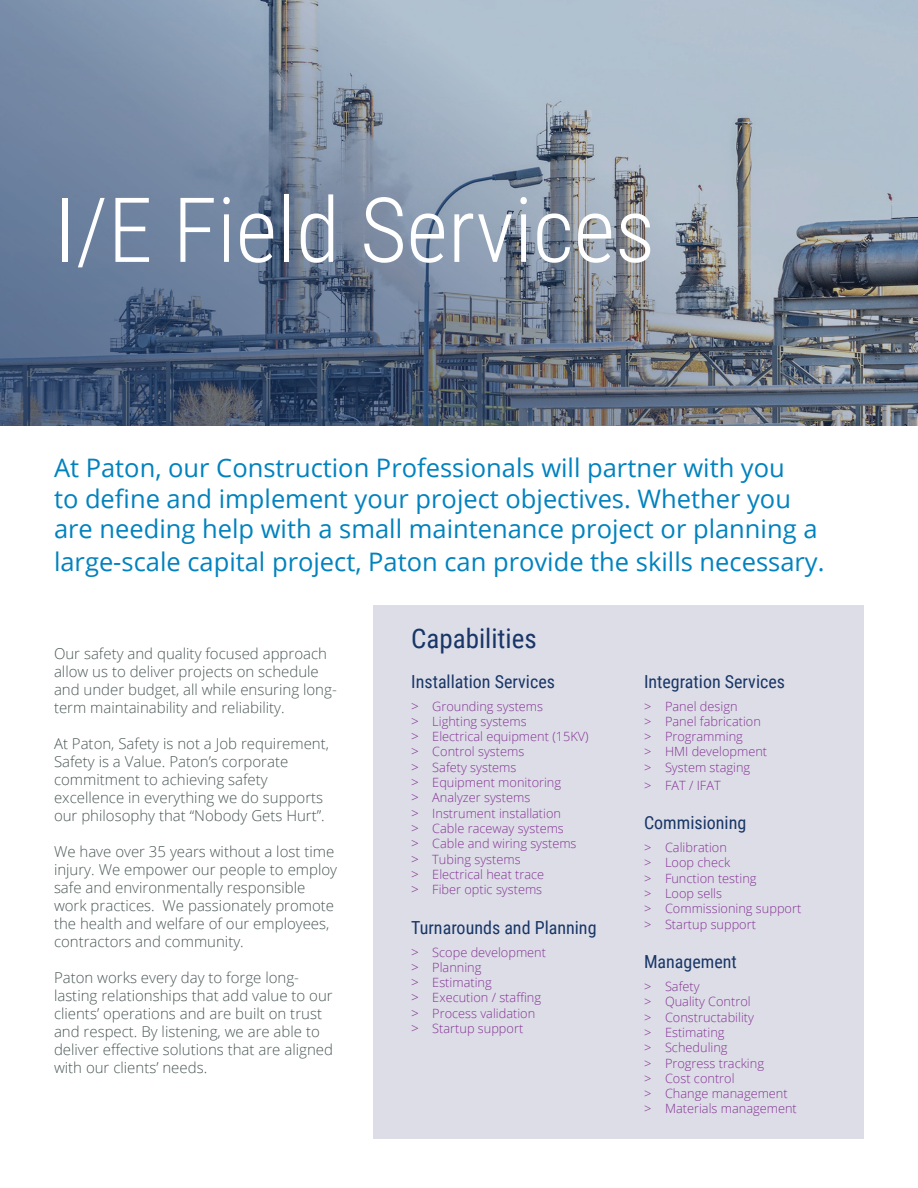
<style>
.page{position:relative;width:918px;height:1188px;background:#fff}
.page>*{position:absolute;margin:0;border:0;box-sizing:border-box;transform-origin:0 0}
.t1{font:300 90px "Roboto Condensed";color:#fff}
.t2{font:27px "Roboto Condensed";color:#183667}
.t3{font:25.5px/31.2px "Open Sans";color:#0082bf}
.t4{font:18px "Roboto Condensed";color:#183667}
.t5{font:300 15px/18px "Open Sans";color:#4c5858}
.t6{font:300 12.75px/15.3px "Open Sans";color:#843494}
.s1{font-size:13.5px}
</style>
<div class="page">
<div style="left:374px;top:605px;width:490px;height:533px;background:#dddde7"></div>
<svg style="left:0;top:0;width:918px;height:426px;background:#7e8da0"></svg>
<h1 class="t1" style="left:54px;top:178px;width:603px">I/E Field Services</h1>
<p class="t3" style="left:54px;top:452px;width:772px">At Paton, our Construction Professionals will partner with you<br>to define and implement your project objectives. Whether you are needing help with a small maintenance project or planning a large-scale capital project, Paton can provide the skills necessary.</p>
<p class="t5" style="left:54px;top:645px;width:284px">Our safety and quality focused approach allow us to deliver projects on schedule and under budget, all while ensuring long&shy;term maintainability and reliability.</p>
<p class="t5" style="left:54px;top:735px;width:277px">At Paton, Safety is not a Job requirement, Safety is a Value. Paton’s corporate commitment to achieving safety excellence in everything we do supports our philosophy that “Nobody Gets Hurt”.</p>
<p class="t5" style="left:54px;top:843px;width:285px">We have over 35 years without a lost time injury. We empower our people to employ safe and environmentally responsible work practices. We passionately promote the health and welfare of our employees, contractors and community.</p>
<p class="t5" style="left:54px;top:969px;width:281px">Paton works every day to forge long&shy;lasting relationships that add value to our clients’ operations and are built on trust and respect. By listening, we are able to deliver effective solutions that are aligned with our clients’ needs.</p>
<h2 class="t2" style="left:411px;top:623px;width:127px">Capabilities</h2>
<p class="t4" style="left:411px;top:671px;width:145px">Installation Services</p>
<p class="t6" style="left:411px;top:698px;width:179px"><span class="s1">&gt;</span> Grounding systems<br><span class="s1">&gt;</span> Lighting systems<br><span class="s1">&gt;</span> Electrical equipment (15KV) <span class="s1">&gt;</span> Control systems<br><span class="s1">&gt;</span> Safety systems<br><span class="s1">&gt;</span> Equipment monitoring<br><span class="s1">&gt;</span> Analyzer systems<br><span class="s1">&gt;</span> Instrument installation<br><span class="s1">&gt;</span> Cable raceway systems<br><span class="s1">&gt;</span> Cable and wiring systems<br><span class="s1">&gt;</span> Tubing systems<br><span class="s1">&gt;</span> Electrical heat trace<br><span class="s1">&gt;</span> Fiber optic systems</p>
<p class="t4" style="left:411px;top:917px;width:187px">Turnarounds and Planning</p>
<p class="t6" style="left:411px;top:944px;width:136px"><span class="s1">&gt;</span> Scope development <span class="s1">&gt;</span> Planning<br><span class="s1">&gt;</span> Estimating<br><span class="s1">&gt;</span> Execution / staffing <span class="s1">&gt;</span> Process validation <span class="s1">&gt;</span> Startup support</p>
<p class="t4" style="left:644px;top:671px;width:143px">Integration Services</p>
<p class="t6" style="left:644px;top:698px;width:125px">&gt; Panel design<br>&gt; Panel fabrication &gt; Programming<br>&gt; HMI development &gt; System staging</p>
<p class="t6" style="left:644px;top:777px;width:78px">&gt; FAT / IFAT</p>
<p class="t4" style="left:644px;top:813px;width:104px">Commisioning</p>
<p class="t6" style="left:644px;top:840px;width:159px">&gt; Calibration<br>&gt; Loop check<br>&gt; Function testing<br>&gt; Loop sells<br>&gt; Commissioning support &gt; Startup support</p>
<p class="t4" style="left:644px;top:952px;width:94px">Management</p>
<p class="t6" style="left:644px;top:978px;width:154px">&gt; Safety<br>&gt; Quality Control<br>&gt; Constructability<br>&gt; Estimating<br>&gt; Scheduling<br>&gt; Progress tracking<br>&gt; Cost control<br>&gt; Change management &gt; Materials management</p>
</div>
